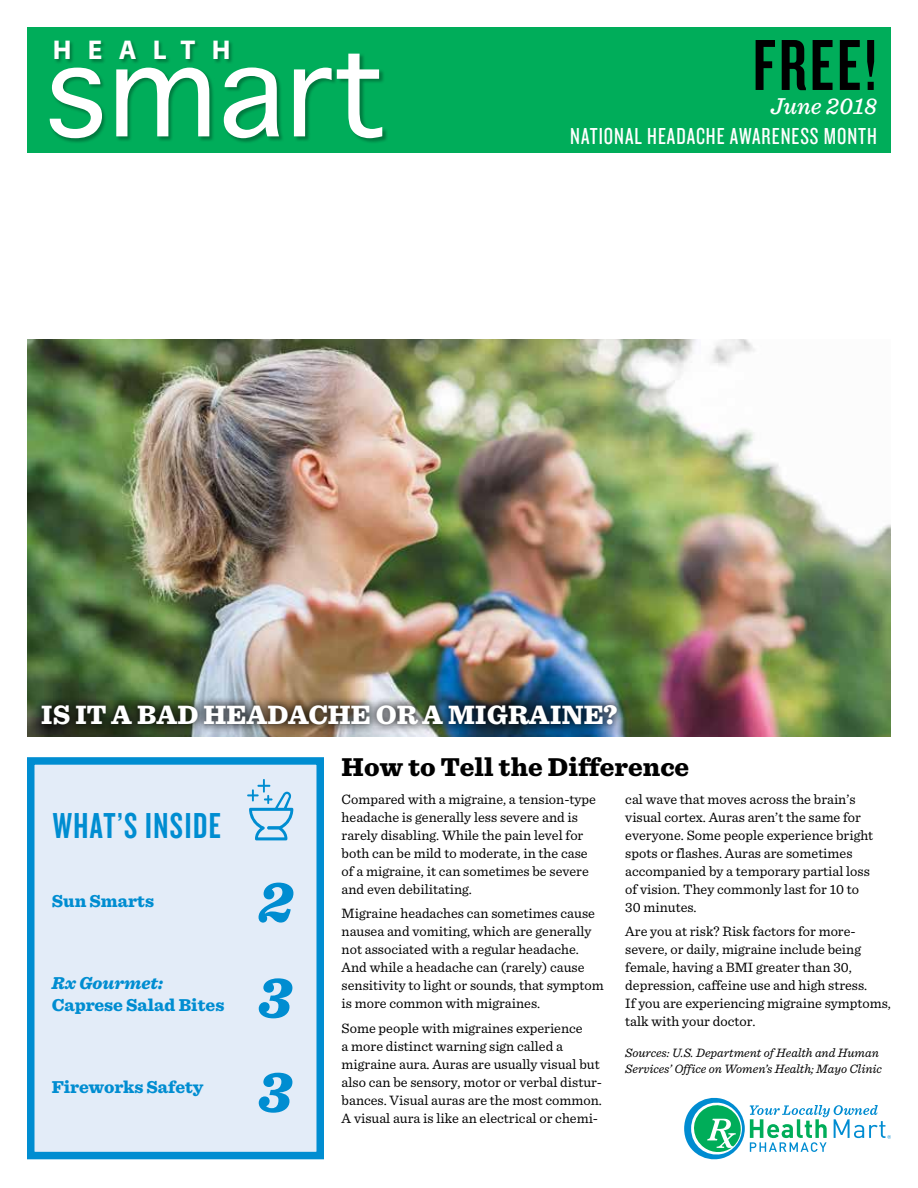
<style>
.page{position:relative;width:918px;height:1188px;background:#fff}
.page>*{position:absolute;margin:0;border:0;box-sizing:border-box;transform-origin:0 0}
.t1{font:75px "Knockout 48 Featherweight";color:#000}
.t2{font:italic 900 60px/95.1px "Sentinel";color:#008dd1;text-align:justify}
.t3{font:37.5px "Knockout 48 Featherweight";letter-spacing:.04em;color:#008dd1}
.t4{font:900 27.75px "Sentinel";color:#fff}
.t5{font:700 27.3px "Myriad Pro";letter-spacing:.6em;color:#fff}
.t6{font:900 27px "Sentinel";color:#000}
.t7{font:24px "Knockout 28 Junior Feathrwt";letter-spacing:.04em;color:#fff}
.t8{font:italic 500 24px "Sentinel";color:#fff}
.t9{font:900 18px "Sentinel";color:#008dd1}
.t10{font:italic 900 18px "Sentinel";color:#008dd1}
.t11{font:14.25px/18px "Sentinel";color:#000}
.t12{font:italic 12.75px/15.3px "Sentinel";color:#000}
</style>
<div class="page">
<div style="left:27px;top:27px;width:864px;height:126px;background:#00ad5a"></div>
<div style="left:54px;top:40px;width:180px;height:24px;background:#000;opacity:.3"></div>
<div style="left:49px;top:53px;width:339px;height:91px;background:#000;opacity:.3"></div>
<svg style="left:50px;top:54px;width:332px;height:84px"></svg>
<img style="left:27px;top:339px;width:864px;height:398px">
<svg style="left:684px;top:1098px;width:207px;height:61px"></svg>
<div style="left:33px;top:695px;width:593px;height:39px;background:#000;opacity:.75"></div>
<div style="left:27px;top:757px;width:297px;height:402px;background:#e3ecf8;border:8px solid #008dd1"></div>
<svg style="left:247px;top:779px;width:46px;height:61px"></svg>
<h3 class="t5" style="left:53px;top:32px;width:179px">HEALTH</h3>
<h1 class="t1" style="left:753px;top:19px;width:126px">FREE!</h1>
<h3 class="t8" style="left:770px;top:88px;width:108px">June 2018</h3>
<h3 class="t7" style="left:570px;top:121px;width:308px">NATIONAL HEADACHE AWARENESS MONTH</h3>
<h3 class="t4" style="left:41px;top:692px;width:578px">IS IT A BAD HEADACHE OR A MIGRAINE?</h3>
<h3 class="t3" style="left:53px;top:802px;width:170px">WHAT’S INSIDE</h3>
<p class="t9" style="left:52px;top:887px;width:104px">Sun Smarts</p>
<p class="t10" style="left:52px;top:969px;width:113px">Rx Gourmet:</p>
<p class="t9" style="left:52px;top:990px;width:174px">Caprese Salad Bites</p>
<p class="t9" style="left:52px;top:1073px;width:153px">Fireworks Safety</p>
<h2 class="t2" style="left:258px;top:852px;width:37px">2<br>3<br>3</h2>
<h3 class="t6" style="left:342px;top:745px;width:349px">How to Tell the Difference</h3>
<p class="t11" style="left:342px;top:789px;width:256px">Compared with a migraine, a tension-type headache is generally less severe and is rarely disabling. While the pain level for both can be mild to moderate, in the case of a migraine, it can sometimes be severe and even debilitating.</p>
<p class="t11" style="left:342px;top:904px;width:264px">Migraine headaches can sometimes cause nausea and vomiting, which are generally not associated with a regular headache.<br>And while a headache can (rarely) cause sensitivity to light or sounds, that symptom is more common with migraines.</p>
<p class="t11" style="left:342px;top:1019px;width:262px">Some people with migraines experience<br>a more distinct warning sign called a migraine aura. Auras are usually visual but also can be sensory, motor or verbal distur&shy;bances. Visual auras are the most common.<br>A visual aura is like an electrical or chemi-</p>
<p class="t11" style="left:625px;top:789px;width:249px">cal wave that moves across the brain’s visual cortex. Auras aren’t the same for everyone. Some people experience bright spots or flashes. Auras are sometimes accompanied by a temporary partial loss of vision. They commonly last for 10 to 30 minutes.</p>
<p class="t11" style="left:625px;top:922px;width:267px">Are you at risk? Risk factors for more&shy;severe, or daily, migraine include being female, having a BMI greater than 30, depression, caffeine use and high stress.<br>If you are experiencing migraine symptoms, talk with your doctor.</p>
<p class="t12" style="left:625px;top:1045px;width:258px">Sources: U.S. Department of Health and Human<br>Services’ Office on Women’s Health; Mayo Clinic</p>
</div>
